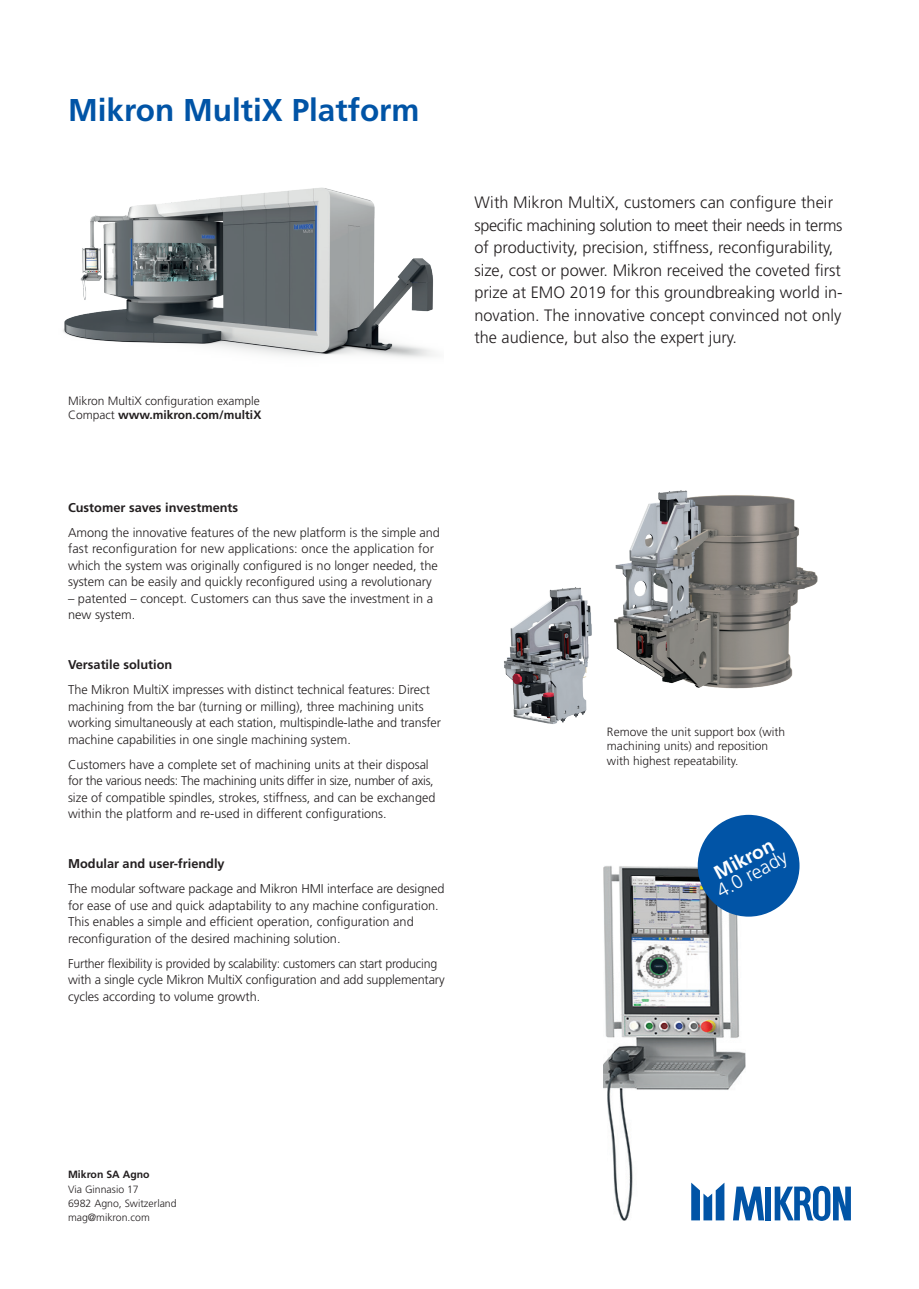
<style>
.page{position:relative;width:919px;height:1289px;background:#fff}
.page>*{position:absolute;margin:0;border:0;box-sizing:border-box;transform-origin:0 0}
.t1{font:700 31.5px "Frutiger LT Std";color:#0154a6}
.t2{font:300 19.35px "Frutiger LT Std";color:#fff}
.t3{font:700 19.35px "Frutiger LT Std";color:#fff}
.t4{font:300 16.5px/22.5px "Frutiger LT Std";color:#231f20}
.t5{font:300 12.75px/16.5px "Frutiger LT Std";color:#231f20}
.t6{font:700 12.75px "Frutiger LT Std";color:#231f20}
.t7{font:300 12px/14.4px "Frutiger LT Std";color:#231f20}
.t8{font:300 10.5px "Frutiger LT Std";color:#231f20}
.t9{font:700 10.5px "Frutiger LT Std";color:#231f20}
.s1{font-weight:700}
</style>
<div class="page">
<img style="left:603px;top:865px;width:143px;height:355px">
<div style="left:697px;top:814px;width:102px;height:102px;background:#0154a6;border-radius:50%"></div>
<img style="left:614px;top:490px;width:204px;height:199px">
<img style="left:504px;top:587px;width:88px;height:137px">
<svg style="left:691px;top:1182px;width:33px;height:38px"></svg>
<svg style="left:733px;top:1186px;width:31px;height:34px"></svg>
<div style="left:765px;top:1186px;width:6px;height:34px;background:#0154a6"></div>
<svg style="left:774px;top:1185px;width:76px;height:35px"></svg>
<img style="left:63px;top:187px;width:372px;height:171px">
<p class="t1" style="left:68px;top:92px;width:353px">Mikron MultiX Platform</p>
<p class="t7" style="left:68px;top:393px;width:195px">Mikron MultiX configuration example<br>Compact <span class="s1">www.mikron.com/multiX</span></p>
<p class="t4" style="left:474px;top:191px;width:369px">With Mikron MultiX, customers can configure their specific machining solution to meet their needs in terms of productivity, precision, stiffness, reconfigurability, size, cost or power. Mikron received the coveted first prize at EMO 2019 for this groundbreaking world in&shy;novation. The innovative concept convinced not only the audience, but also the expert jury.</p>
<p class="t6" style="left:68px;top:499px;width:172px">Customer saves investments</p>
<p class="t5" style="left:68px;top:524px;width:373px">Among the innovative features of the new platform is the simple and fast reconfiguration for new applications: once the application for which the system was originally configured is no longer needed, the system can be easily and quickly reconfigured using a revolutionary</p>
<p class="t5" style="left:68px;top:590px;width:366px">– patented – concept. Customers can thus save the investment in a new system.</p>
<p class="t6" style="left:68px;top:657px;width:106px">Versatile solution</p>
<p class="t5" style="left:68px;top:681px;width:374px">The Mikron MultiX impresses with distinct technical features: Direct machining from the bar (turning or milling), three machining units working simultaneously at each station, multispindle-lathe and transfer machine capabilities in one single machining system.</p>
<p class="t5" style="left:68px;top:756px;width:369px">Customers have a complete set of machining units at their disposal for the various needs: The machining units differ in size, number of axis, size of compatible spindles, strokes, stiffness, and can be exchanged within the platform and re-used in different configurations.</p>
<p class="t6" style="left:68px;top:856px;width:158px">Modular and user-friendly</p>
<p class="t5" style="left:68px;top:880px;width:378px">The modular software package and Mikron HMI interface are designed for ease of use and quick adaptability to any machine configuration.<br>This enables a simple and efficient operation, configuration and reconfiguration of the desired machining solution.</p>
<p class="t5" style="left:68px;top:955px;width:378px">Further flexibility is provided by scalability: customers can start producing with a single cycle Mikron MultiX configuration and add supplementary cycles according to volume growth.</p>
<p class="t7" style="left:607px;top:724px;width:180px">Remove the unit support box (with</p>
<p class="t7" style="left:607px;top:739px;width:163px">machining units) and reposition</p>
<p class="t7" style="left:607px;top:753px;width:133px">with highest repeatability.</p>
<p class="t3" style="left:710px;top:864px;width:67px;rotate:-28deg">Mikron</p>
<p class="t2" style="left:712px;top:882px;width:78px;rotate:-28deg">4.0 ready</p>
<p class="t9" style="left:68px;top:1168px;width:83px">Mikron SA Agno</p>
<p class="t8" style="left:68px;top:1182px;width:72px">Via Ginnasio 17</p>
<p class="t8" style="left:68px;top:1197px;width:110px">6982 Agno, Switzerland</p>
<p class="t8" style="left:68px;top:1211px;width:83px">mag@mikron.com</p>
</div>
